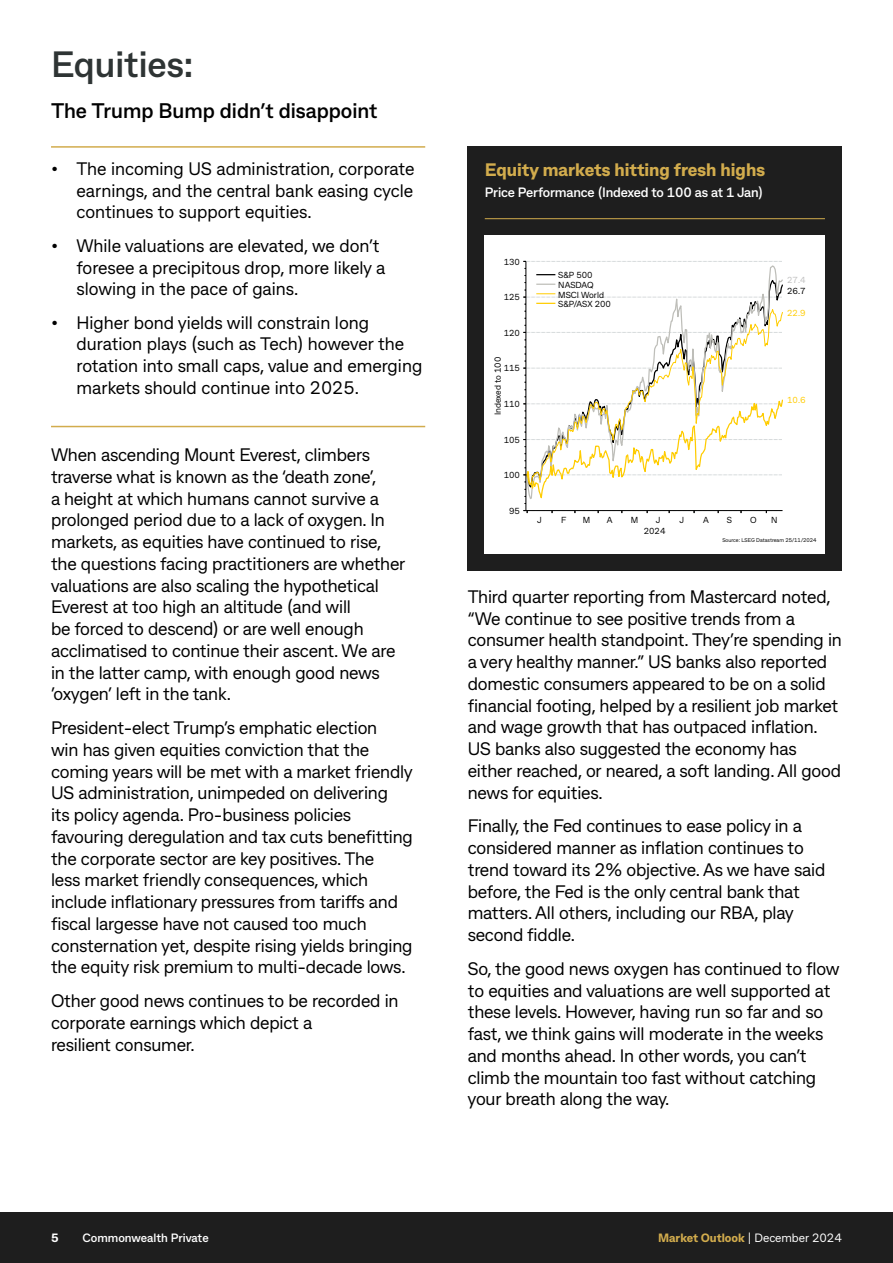
<style>
.page{position:relative;width:893px;height:1263px;background:#fff}
.page>*{position:absolute;margin:0;border:0;box-sizing:border-box;transform-origin:0 0}
.t1{font:700 36.3px "CBA Beacon Sans";color:#2e3434}
.H3_-_Sub{font:700 21px "CBA Beacon Sans";color:#000}
.t2{font:18px/21.8px "CBA Beacon Sans";letter-spacing:-.01em;color:#000}
.t3{font:800 18px "CBA Beacon Sans";color:#d2ac4d}
.H5_-_Sub{font:700 13.5px "CBA Beacon Sans";letter-spacing:-.01em;color:#fff}
.t4{font:800 12px "CBA Beacon Sans";color:#d2ac4d}
.t5{font:700 12px "CBA Beacon Sans";color:#fff}
.t6{font:800 12px "CBA Beacon Sans";color:#fff}
.t7{font:8.7px/9.6px "CBA Beacon Sans";color:#000}
.t8{font:8.7px "CBA Beacon Sans";color:#fc0}
.t9{font:8.7px "CBA Beacon Sans";color:#c0c0c0}
.t10{font:5.4px "CBA Beacon Sans";color:#000}
.s1{font-weight:400;color:#fff}
</style>
<div class="page">
<hr style="left:51px;top:146px;width:374px;height:2px;background:#d2ac4d">
<hr style="left:51px;top:426px;width:374px;height:1px;background:#d2ac4d">
<div style="left:468px;top:146px;width:374px;height:424px;background:#1e1e1e"></div>
<hr style="left:485px;top:218px;width:340px;height:1px;background:#d2ac4d">
<div style="left:485px;top:236px;width:340px;height:318px;background:#fff"></div>
<svg style="left:527px;top:307px;width:255px;height:82px"></svg>
<hr style="left:526px;top:261px;width:1px;height:250px;background:#000">
<svg style="left:523px;top:510px;width:259px;height:3px"></svg>
<svg style="left:523px;top:368px;width:259px;height:1px"></svg>
<svg style="left:523px;top:332px;width:259px;height:1px"></svg>
<svg style="left:523px;top:261px;width:259px;height:1px"></svg>
<svg style="left:523px;top:389px;width:259px;height:115px"></svg>
<svg style="left:536px;top:274px;width:19px;height:1px"></svg>
<svg style="left:523px;top:282px;width:259px;height:23px"></svg>
<div style="left:0;top:1212px;width:893px;height:51px;background:#1e1e1e"></div>
<h2 class="t1" style="left:51px;top:40px;width:144px">Equities:</h2>
<h3 class="H3_-_Sub" style="left:51px;top:96px;width:328px">The Trump Bump didn’t disappoint</h3>
<p class="t2" style="left:77px;top:157px;width:340px;text-align:justify;text-indent:-26px">• The incoming US administration, corporate earnings, and the central bank easing cycle continues to support equities.</p>
<p class="t2" style="left:77px;top:234px;width:310px;text-indent:-26px">• While valuations are elevated, we don’t foresee a precipitous drop, more likely a slowing in the pace of gains.</p>
<p class="t2" style="left:77px;top:311px;width:347px;text-indent:-26px">• Higher bond yields will constrain long duration plays (such as Tech) however the rotation into small caps, value and emerging markets should continue into 2025.</p>
<p class="t2" style="left:51px;top:443px;width:356px">When ascending Mount Everest, climbers traverse what is known as the ‘death zone’,<br>a height at which humans cannot survive a prolonged period due to a lack of oxygen. In markets, as equities have continued to rise, the questions facing practitioners are whether valuations are also scaling the hypothetical Everest at too high an altitude (and will<br>be forced to descend) or are well enough acclimatised to continue their ascent. We are in the latter camp, with enough good news ’oxygen’ left in the tank.</p>
<p class="t2" style="left:51px;top:716px;width:363px">President-elect Trump’s emphatic election<br>win has given equities conviction that the coming years will be met with a market friendly US administration, unimpeded on delivering<br>its policy agenda. Pro-business policies favouring deregulation and tax cuts benefitting the corporate sector are key positives. The<br>less market friendly consequences, which include inflationary pressures from tariffs and fiscal largesse have not caused too much consternation yet, despite rising yields bringing the equity risk premium to multi-decade lows.</p>
<p class="t2" style="left:51px;top:989px;width:349px">Other good news continues to be recorded in corporate earnings which depict a<br>resilient consumer.</p>
<h4 class="t3" style="left:485px;top:157px;width:282px">Equity markets hitting fresh highs</h4>
<h5 class="H5_-_Sub" style="left:485px;top:184px;width:280px">Price Performance (Indexed to 100 as at 1 Jan)</h5>
<p class="t7" style="left:504px;top:256px;width:18px">130</p>
<p class="t7" style="left:504px;top:292px;width:18px">125</p>
<p class="t7" style="left:504px;top:328px;width:18px">120</p>
<p class="t7" style="left:493px;top:415px;width:60px;rotate:-90deg">Indexed to 100</p>
<p class="t7" style="left:504px;top:363px;width:18px">115</p>
<p class="t7" style="left:504px;top:399px;width:18px">110</p>
<p class="t7" style="left:504px;top:435px;width:18px">105</p>
<p class="t7" style="left:504px;top:470px;width:18px">100</p>
<p class="t7" style="left:509px;top:506px;width:12px">95</p>
<p class="t7" style="left:558px;top:270px;width:54px">S&amp;P 500<br>NASDAQ<br>MSCI World<br>S&amp;P/ASX 200</p>
<p class="t9" style="left:787px;top:275px;width:20px">27.4</p>
<p class="t8" style="left:787px;top:307px;width:20px">22.9</p>
<p class="t7" style="left:787px;top:286px;width:20px">26.7</p>
<p class="t8" style="left:787px;top:395px;width:20px">10.6</p>
<p class="t7" style="left:537px;top:514px;width:6px">J</p>
<p class="t7" style="left:561px;top:514px;width:7px">F</p>
<p class="t7" style="left:583px;top:514px;width:9px">M</p>
<p class="t7" style="left:607px;top:514px;width:7px">A</p>
<p class="t7" style="left:631px;top:514px;width:9px">M</p>
<p class="t7" style="left:656px;top:514px;width:6px">J</p>
<p class="t7" style="left:679px;top:514px;width:6px">J</p>
<p class="t7" style="left:703px;top:514px;width:7px">A</p>
<p class="t7" style="left:727px;top:514px;width:7px">S</p>
<p class="t7" style="left:750px;top:514px;width:8px">O</p>
<p class="t7" style="left:771px;top:514px;width:8px">N</p>
<p class="t7" style="left:644px;top:526px;width:23px">2024</p>
<p class="t10" style="left:722px;top:537px;width:96px">Source: LSEG Datastream 25/11/2024</p>
<p class="t2" style="left:468px;top:585px;width:376px">Third quarter reporting from Mastercard noted, “We continue to see positive trends from a consumer health standpoint. They’re spending in a very healthy manner.” US banks also reported domestic consumers appeared to be on a solid financial footing, helped by a resilient job market and wage growth that has outpaced inflation.<br>US banks also suggested the economy has either reached, or neared, a soft landing. All good news for equities.</p>
<p class="t2" style="left:468px;top:814px;width:359px">Finally, the Fed continues to ease policy in a considered manner as inflation continues to trend toward its 2% objective. As we have said before, the Fed is the only central bank that matters. All others, including our RBA, play second fiddle.</p>
<p class="t2" style="left:468px;top:957px;width:373px">So, the good news oxygen has continued to flow to equities and valuations are well supported at these levels. However, having run so far and so fast, we think gains will moderate in the weeks and months ahead. In other words, you can’t climb the mountain too fast without catching your breath along the way.</p>
<p class="t6" style="left:51px;top:1229px;width:9px">5</p>
<p class="t5" style="left:83px;top:1229px;width:128px">Commonwealth Private</p>
<p class="t4" style="left:658px;top:1229px;width:185px">Market Outlook <span class="s1">| December 2024</span></p>
</div>
